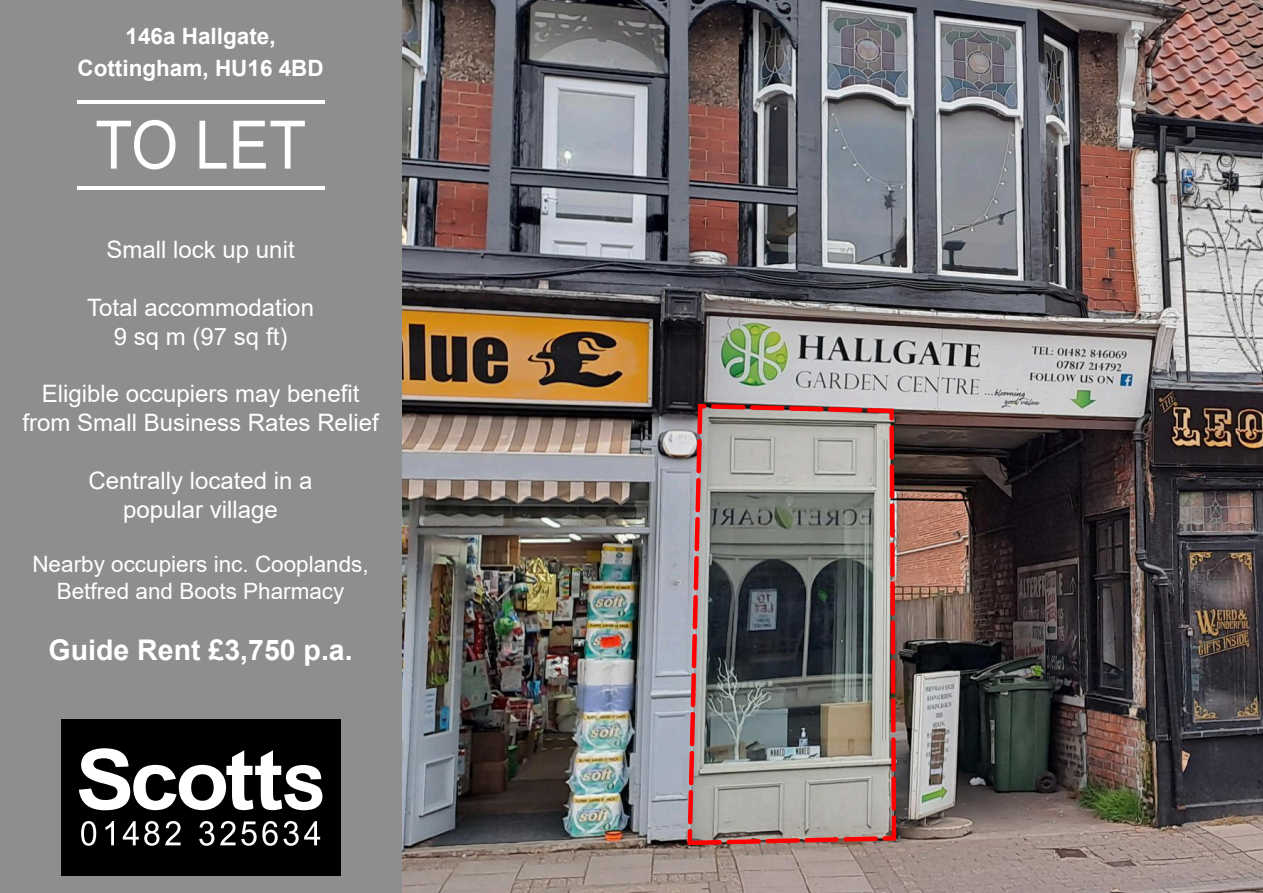
<style>
.page{position:relative;width:1263px;height:893px;background:#fff}
.page>*{position:absolute;margin:0;border:0;box-sizing:border-box;transform-origin:0 0}
.t1{font:66.9px "Arial";color:#fff;scale:.9 1}
.t2{font:700 28.5px "Arial";color:#fff}
.t3{font:24px/28.8px "Arial";color:#fff;text-align:center}
.t4{font:22.5px/27px "Arial";color:#fff;text-align:center}
.t5{font:700 22.5px/32.4px "Arial";color:#fff;text-align:center}
</style>
<div class="page">
<img style="left:401px;top:0;width:862px;height:893px">
<div style="left:0;top:0;width:401px;height:893px;background:#8e8e8e"></div>
<div style="left:61px;top:719px;width:279px;height:156px;background:#000"></div>
<svg style="left:79px;top:748px;width:243px;height:62px"></svg>
<svg style="left:81px;top:821px;width:15px;height:25px"></svg>
<svg style="left:105px;top:821px;width:9px;height:24px"></svg>
<svg style="left:123px;top:821px;width:36px;height:25px"></svg>
<svg style="left:165px;top:821px;width:16px;height:24px"></svg>
<svg style="left:199px;top:821px;width:15px;height:25px"></svg>
<svg style="left:220px;top:821px;width:100px;height:25px"></svg>
<hr style="left:77px;top:100px;width:247px;height:4px;background:#fff">
<hr style="left:77px;top:186px;width:247px;height:4px;background:#fff">
<img style="left:685px;top:402px;width:213px;height:445px">
<p class="t5" style="left:77px;top:20px;width:248px">146a Hallgate,<br>Cottingham, HU16 4BD</p>
<h1 class="t1" style="left:95px;top:99px;width:236px">TO LET</h1>
<p class="t3" style="left:107px;top:235px;width:190px">Small lock up unit</p>
<p class="t3" style="left:87px;top:293px;width:228px">Total accommodation<br>9 sq m (97 sq ft)</p>
<p class="t3" style="left:23px;top:379px;width:358px">Eligible occupiers may benefit from Small Business Rates Relief</p>
<p class="t3" style="left:89px;top:466px;width:226px">Centrally located in a popular village</p>
<p class="t4" style="left:32px;top:550px;width:338px">Nearby occupiers inc. Cooplands,<br>Betfred and Boots Pharmacy</p>
<p class="t2" style="left:49px;top:630px;width:306px">Guide Rent £3,750 p.a.</p>
</div>
